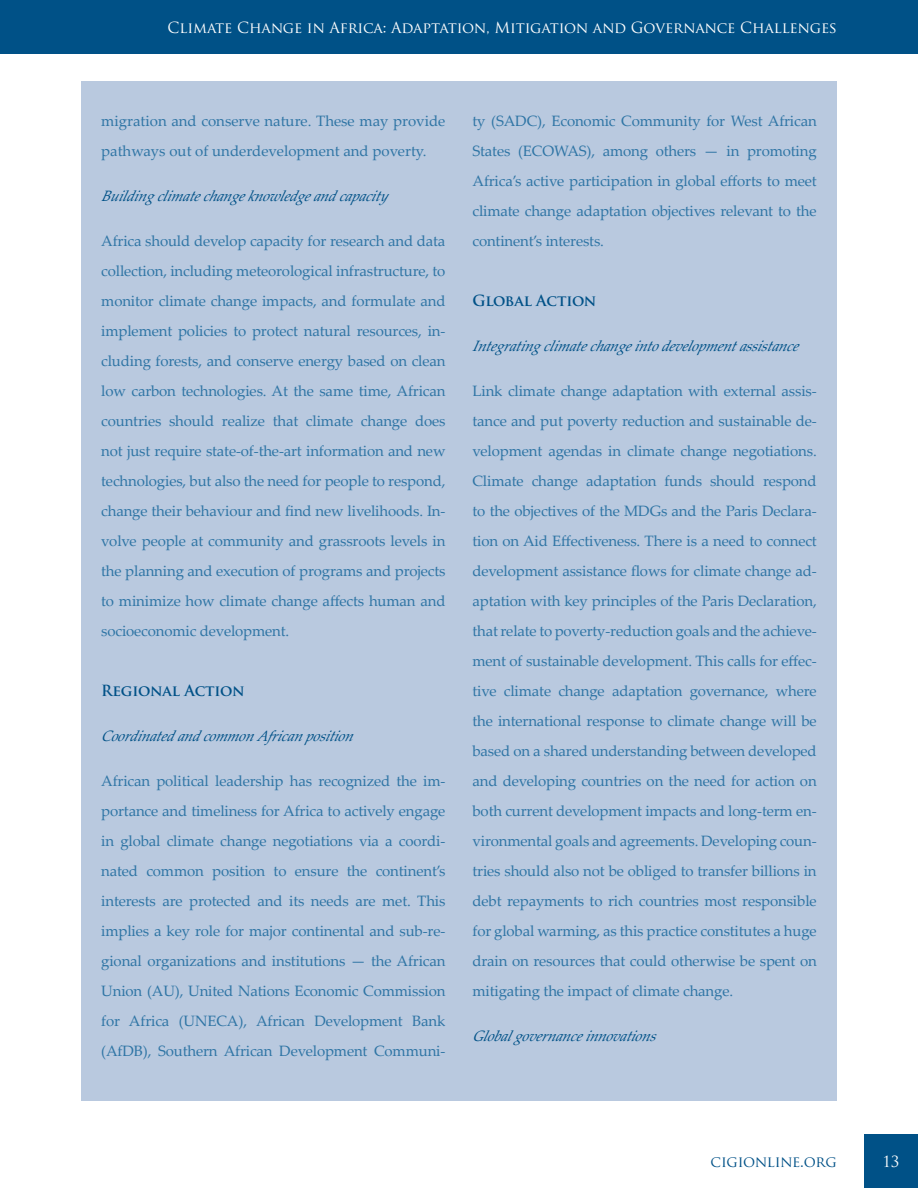
<style>
.page{position:relative;width:918px;height:1188px;background:#fff}
.page>*{position:absolute;margin:0;border:0;box-sizing:border-box;transform-origin:0 0}
.t1{font:15px/30px "Palatino Linotype";letter-spacing:-.01em;color:#2f75a5;text-align:justify}
.t2{font:italic 15px "Palatino Linotype";letter-spacing:-.01em;color:#005187}
.t3{font:15px "Trajan Pro";letter-spacing:-.01em;color:#fff}
.t4{font:700 15px "Trajan Pro";letter-spacing:-.015em;color:#005187}
.t5{font:15px "Trajan Pro";letter-spacing:-.025em;color:#005187}
</style>
<div class="page">
<div style="left:864px;top:1134px;width:54px;height:54px;background:#005187"></div>
<div style="left:0;top:0;width:918px;height:54px;background:#005187"></div>
<div style="left:81px;top:81px;width:756px;height:1020px;background:#b9c9df"></div>
<p class="t3" style="left:168px;top:18px;width:671px">Climate Change in Africa: Adaptation, Mitigation and Governance Challenges</p>
<p class="t1" style="left:101px;top:105px;width:346px">migration and conserve nature. These may provide pathways out of underdevelopment and poverty.</p>
<p class="t2" style="left:101px;top:185px;width:288px">Building climatechangeknowledgeandcapacity</p>
<p class="t1" style="left:101px;top:225px;width:346px">Africa should develop capacity for research and data collection, including meteorological infrastructure, to monitor climate change impacts, and formulate and implement policies to protect natural resources, in&shy;cluding forests, and conserve energy based on clean low carbon technologies. At the same time, African countries should realize that climate change does not just require state-of-the-art information and new technologies, but also the need for people to respond, change their behaviour and find new livelihoods. In&shy;volve people at community and grassroots levels in the planning and execution of programs and projects to minimize how climate change affects human and socioeconomic development.</p>
<p class="t4" style="left:101px;top:681px;width:145px">Regional Action</p>
<p class="t2" style="left:101px;top:725px;width:258px">CoordinatedandcommonAfricanposition</p>
<p class="t1" style="left:101px;top:765px;width:346px">African political leadership has recognized the im&shy;portance and timeliness for Africa to actively engage in global climate change negotiations via a coordi&shy;nated common position to ensure the continent’s interests are protected and its needs are met. This implies a key role for major continental and sub-re&shy;gional organizations and institutions — the African Union (AU), United Nations Economic Commission for Africa (UNECA), African Development Bank (AfDB), Southern African Development Communi-</p>
<p class="t1" style="left:472px;top:105px;width:346px">ty (SADC), Economic Community for West African States (ECOWAS), among others — in promoting Africa’s active participation in global efforts to meet climate change adaptation objectives relevant to the continent’s interests.</p>
<p class="t4" style="left:472px;top:291px;width:126px">Global Action</p>
<p class="t2" style="left:472px;top:335px;width:333px">Integrating climatechangeintodevelop mentassistance</p>
<p class="t1" style="left:472px;top:375px;width:346px">Link climate change adaptation with external assis&shy;tance and put poverty reduction and sustainable de&shy;velopment agendas in climate change negotiations.<br>Climate change adaptation funds should respond to the objectives of the MDGs and the Paris Declara&shy;tion on Aid Effectiveness. There is a need to connect development assistance flows for climate change ad&shy;aptation with key principles of the Paris Declaration, that relate to poverty-reduction goals and the achieve&shy;ment of sustainable development. This calls for effec&shy;tive climate change adaptation governance, where the international response to climate change will be based on a shared understanding between developed and developing countries on the need for action on both current development impacts and long-term en&shy;vironmental goals and agreements. Developing coun&shy;tries should also not be obliged to transfer billions in debt repayments to rich countries most responsible for global warming, as this practice constitutes a huge drain on resources that could otherwise be spent on mitigating the impact of climate change.</p>
<p class="t2" style="left:472px;top:1025px;width:190px">Globalgovernanceinnovations</p>
<p class="t5" style="left:711px;top:1152px;width:128px">cigionline.org</p>
<p class="t3" style="left:883px;top:1152px;width:18px">13</p>
</div>
